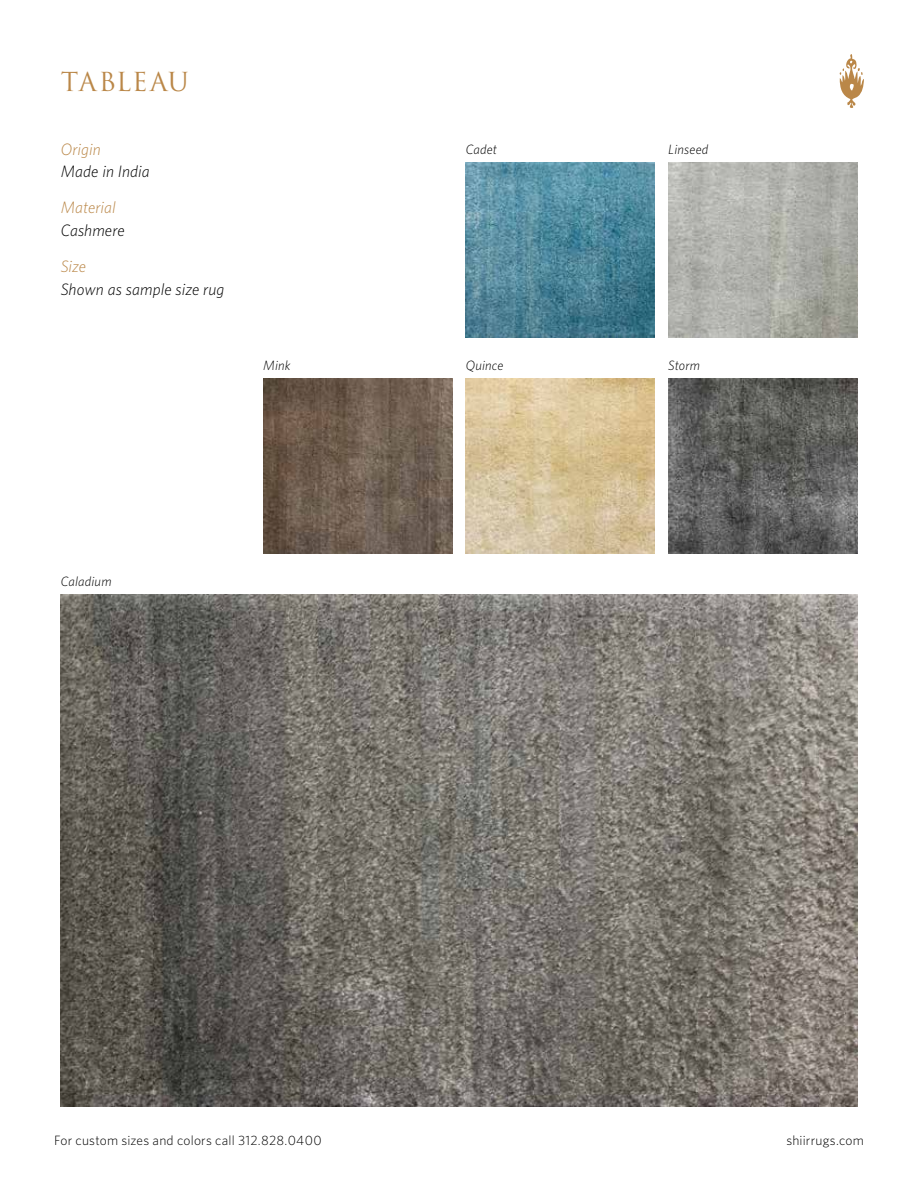
<style>
.page{position:relative;width:918px;height:1188px;background:#fff}
.page>*{position:absolute;margin:0;border:0;box-sizing:border-box;transform-origin:0 0}
.t1{font:25.5px "Trajan Pro 3";letter-spacing:.03em;color:#ba8748}
.t2{font:italic 300 16.5px "Whitney";letter-spacing:.005em;color:#000}
.t3{font:italic 300 16.5px "Whitney";letter-spacing:.005em;color:#ba8748}
.t4{font:300 13.5px "Whitney";letter-spacing:.015em;color:#000}
.t5{font:italic 300 13.5px "Whitney";letter-spacing:.015em;color:#000}
</style>
<div class="page">
<svg style="left:839px;top:54px;width:25px;height:54px"></svg>
<img style="left:668px;top:378px;width:189px;height:176px">
<img style="left:466px;top:378px;width:189px;height:176px">
<img style="left:263px;top:378px;width:189px;height:176px">
<img style="left:668px;top:162px;width:189px;height:176px">
<img style="left:466px;top:162px;width:189px;height:176px">
<img style="left:61px;top:594px;width:796px;height:513px">
<h1 class="t1" style="left:61px;top:64px;width:130px">TABLEAU</h1>
<p class="t3" style="left:61px;top:138px;width:41px">Origin</p>
<p class="t2" style="left:61px;top:160px;width:90px">Made in India</p>
<p class="t3" style="left:61px;top:196px;width:57px">Material</p>
<p class="t2" style="left:61px;top:219px;width:65px">Cashmere</p>
<p class="t3" style="left:61px;top:255px;width:27px">Size</p>
<p class="t2" style="left:61px;top:278px;width:165px">Shown as sample size rug</p>
<p class="t5" style="left:466px;top:140px;width:33px">Cadet</p>
<p class="t5" style="left:263px;top:356px;width:29px">Mink</p>
<p class="t5" style="left:466px;top:356px;width:39px">Quince</p>
<p class="t5" style="left:61px;top:572px;width:52px">Caladium</p>
<p class="t5" style="left:668px;top:140px;width:42px">Linseed</p>
<p class="t5" style="left:668px;top:356px;width:33px">Storm</p>
<p class="t4" style="left:54px;top:1131px;width:269px">For custom sizes and colors call 312.828.0400</p>
<p class="t4" style="left:786px;top:1131px;width:79px">shiirrugs.com</p>
</div>
